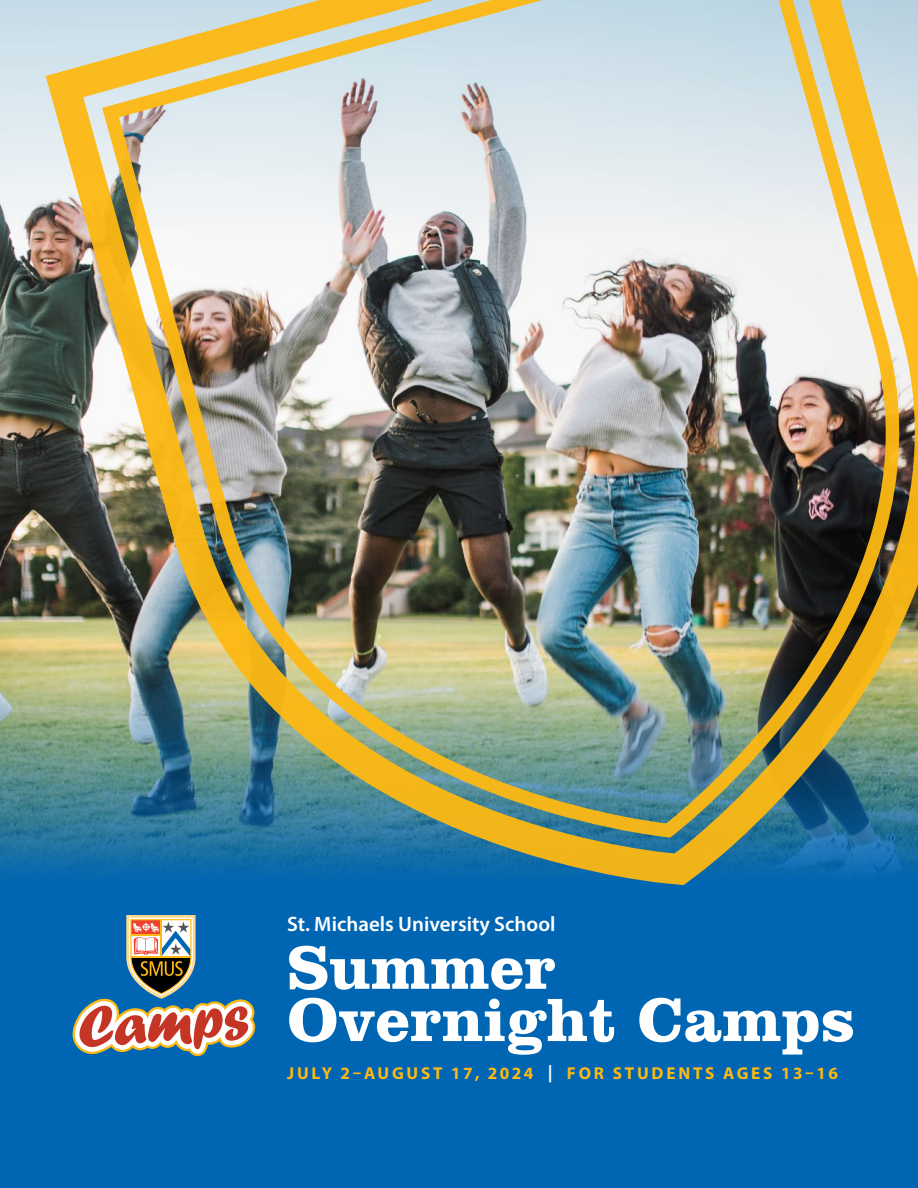
<style>
.page{position:relative;width:918px;height:1188px;background:#fff}
.page>*{position:absolute;margin:0;border:0;box-sizing:border-box;transform-origin:0 0}
.t1{font:700 62.7px/52.2px "Clarendon BT";color:#fff}
.t2{font:600 20.85px "Myriad Pro";color:#fff}
.t3{font:700 17.25px "Myriad Pro";letter-spacing:.16em;color:#fdb913}
.s1{color:#fff}
</style>
<div class="page">
<img style="left:0;top:243px;width:45px;height:427px">
<div style="left:0;top:883px;width:918px;height:305px;background:#0066b3"></div>
<svg style="left:0;top:670px;width:45px;height:213px;background:#5d9090"></svg>
<svg style="left:0;top:0;width:45px;height:243px;background:#d5dfe4"></svg>
<svg style="left:72px;top:915px;width:183px;height:141px"></svg>
<img style="left:45px;top:0;width:873px;height:885px">
<img style="left:102px;top:0;width:816px;height:838px">
<p class="t2" style="left:287px;top:910px;width:270px">St. Michaels University School</p>
<h1 class="t1" style="left:287px;top:940px;width:570px">Summer<br>Overnight Camps</h1>
<p class="t3" style="left:287px;top:1062px;width:552px">JULY 2–AUGUST 17, 2024 <span class="s1">|</span> FOR STUDENTS AGES 13–16</p>
</div>
